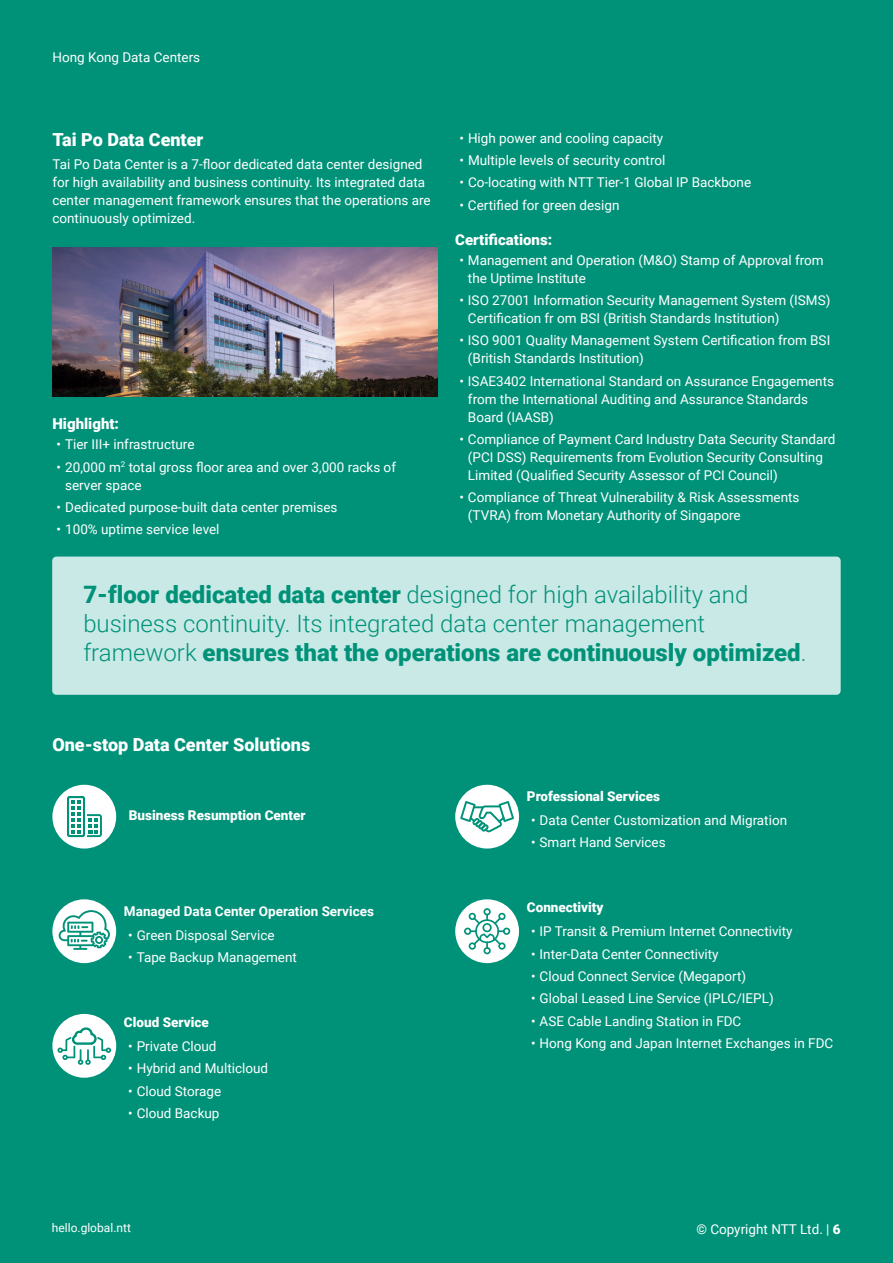
<style>
.page{position:relative;width:893px;height:1263px;background:#009279}
.page>*{position:absolute;margin:0;border:0;box-sizing:border-box;transform-origin:0 0}
.t1{font:300 24px/28.8px "Roboto";color:#009279}
.t2{font:900 18px "Roboto";color:#fff}
.t3{font:900 15px "Roboto";color:#fff}
.t4{font:13.5px/18px "Roboto";color:#fff}
.t5{font:900 13.5px "Roboto";color:#fff}
.t6{font:700 13.5px "Roboto";color:#fff}
.t7{font:12px "Roboto";color:#fff}
.s1{font-weight:900}
</style>
<div class="page">
<div style="left:52px;top:557px;width:789px;height:138px;background:#c9e9e6;border-radius:4px"></div>
<img style="left:52px;top:248px;width:386px;height:149px">
<div style="left:52px;top:785px;width:64px;height:63px;background:#fff;border-radius:50%"></div>
<svg style="left:67px;top:796px;width:35px;height:41px"></svg>
<div style="left:52px;top:899px;width:64px;height:64px;background:#fff;border-radius:50%"></div>
<svg style="left:59px;top:910px;width:51px;height:40px"></svg>
<div style="left:52px;top:1014px;width:64px;height:64px;background:#fff;border-radius:50%"></div>
<svg style="left:57px;top:1026px;width:54px;height:39px"></svg>
<div style="left:455px;top:785px;width:64px;height:63px;background:#fff;border-radius:50%"></div>
<svg style="left:460px;top:801px;width:54px;height:31px"></svg>
<div style="left:455px;top:899px;width:64px;height:64px;background:#fff;border-radius:50%"></div>
<svg style="left:464px;top:908px;width:46px;height:46px"></svg>
<p class="t4" style="left:52px;top:48px;width:149px">Hong Kong Data Centers</p>
<h2 class="t2" style="left:52px;top:127px;width:152px">Tai Po Data Center</h2>
<p class="t4" style="left:52px;top:154px;width:380px">Tai Po Data Center is a 7-floor dedicated data center designed for high availability and business continuity. Its integrated data center management framework ensures that the operations are continuously optimized.</p>
<p class="t3" style="left:52px;top:413px;width:68px">Highlight:</p>
<p class="t4" style="left:57px;top:435px;width:139px">• Tier III+ infrastructure</p>
<p class="t4" style="left:65px;top:457px;width:332px;text-indent:-9px">• 20,000 m<sup>2</sup> total gross floor area and over 3,000 racks of server space</p>
<p class="t4" style="left:57px;top:498px;width:282px">• Dedicated purpose-built data center premises</p>
<p class="t4" style="left:57px;top:520px;width:164px">• 100% uptime service level</p>
<p class="t4" style="left:459px;top:129px;width:205px">• High power and cooling capacity</p>
<p class="t4" style="left:459px;top:151px;width:207px">• Multiple levels of security control</p>
<p class="t4" style="left:459px;top:173px;width:293px">• Co-locating with NTT Tier-1 Global IP Backbone</p>
<p class="t4" style="left:459px;top:195px;width:162px">• Certified for green design</p>
<p class="t3" style="left:455px;top:229px;width:98px">Certifications:</p>
<p class="t4" style="left:468px;top:251px;width:357px;text-indent:-9px">• Management and Operation (M&amp;O) Stamp of Approval from the Uptime Institute</p>
<p class="t4" style="left:468px;top:291px;width:364px;text-indent:-9px">• ISO 27001 Information Security Management System (ISMS)<br>Certification fr om BSI (British Standards Institution)</p>
<p class="t4" style="left:468px;top:331px;width:364px;text-indent:-9px">• ISO 9001 Quality Management System Certification from BSI (British Standards Institution)</p>
<p class="t4" style="left:468px;top:371px;width:368px;text-indent:-9px">• ISAE3402 International Standard on Assurance Engagements from the International Auditing and Assurance Standards<br>Board (IAASB)</p>
<p class="t4" style="left:468px;top:430px;width:369px;text-indent:-9px">• Compliance of Payment Card Industry Data Security Standard (PCI DSS) Requirements from Evolution Security Consulting<br>Limited (Qualified Security Assessor of PCI Council)</p>
<p class="t4" style="left:468px;top:488px;width:333px;text-indent:-9px">• Compliance of Threat Vulnerability &amp; Risk Assessments (TVRA) from Monetary Authority of Singapore</p>
<h1 class="t1" style="left:83px;top:579px;width:725px"><span class="s1">7-floor dedicated data center</span> designed for high availability and business continuity. Its integrated data center management framework <span class="s1">ensures that the operations are continuously optimized</span>.</h1>
<h2 class="t2" style="left:52px;top:732px;width:259px">One-stop Data Center Solutions</h2>
<p class="t5" style="left:129px;top:806px;width:178px">Business Resumption Center</p>
<p class="t6" style="left:124px;top:901px;width:252px">Managed Data Center Operation Services</p>
<p class="t4" style="left:128px;top:925px;width:148px">• Green Disposal Service</p>
<p class="t4" style="left:128px;top:947px;width:170px">• Tape Backup Management</p>
<p class="t5" style="left:124px;top:1013px;width:86px">Cloud Service</p>
<p class="t4" style="left:128px;top:1037px;width:90px">• Private Cloud</p>
<p class="t4" style="left:128px;top:1059px;width:141px">• Hybrid and Multicloud</p>
<p class="t4" style="left:128px;top:1081px;width:95px">• Cloud Storage</p>
<p class="t4" style="left:128px;top:1103px;width:93px">• Cloud Backup</p>
<p class="t5" style="left:527px;top:787px;width:135px">Professional Services</p>
<p class="t4" style="left:531px;top:811px;width:258px">• Data Center Customization and Migration</p>
<p class="t4" style="left:531px;top:833px;width:136px">• Smart Hand Services</p>
<p class="t5" style="left:527px;top:898px;width:78px">Connectivity</p>
<p class="t4" style="left:531px;top:922px;width:263px">• IP Transit &amp; Premium Internet Connectivity</p>
<p class="t4" style="left:531px;top:944px;width:189px">• Inter-Data Center Connectivity</p>
<p class="t4" style="left:531px;top:967px;width:217px">• Cloud Connect Service (Megaport)</p>
<p class="t4" style="left:531px;top:989px;width:244px">• Global Leased Line Service (IPLC/IEPL)</p>
<p class="t4" style="left:531px;top:1011px;width:212px">• ASE Cable Landing Station in FDC</p>
<p class="t4" style="left:531px;top:1033px;width:304px">• Hong Kong and Japan Internet Exchanges in FDC</p>
<p class="t7" style="left:52px;top:1220px;width:81px">hello.global.ntt</p>
<p class="t4" style="left:696px;top:1219px;width:146px">© Copyright NTT Ltd. | <span class="s1">6</span></p>
</div>
